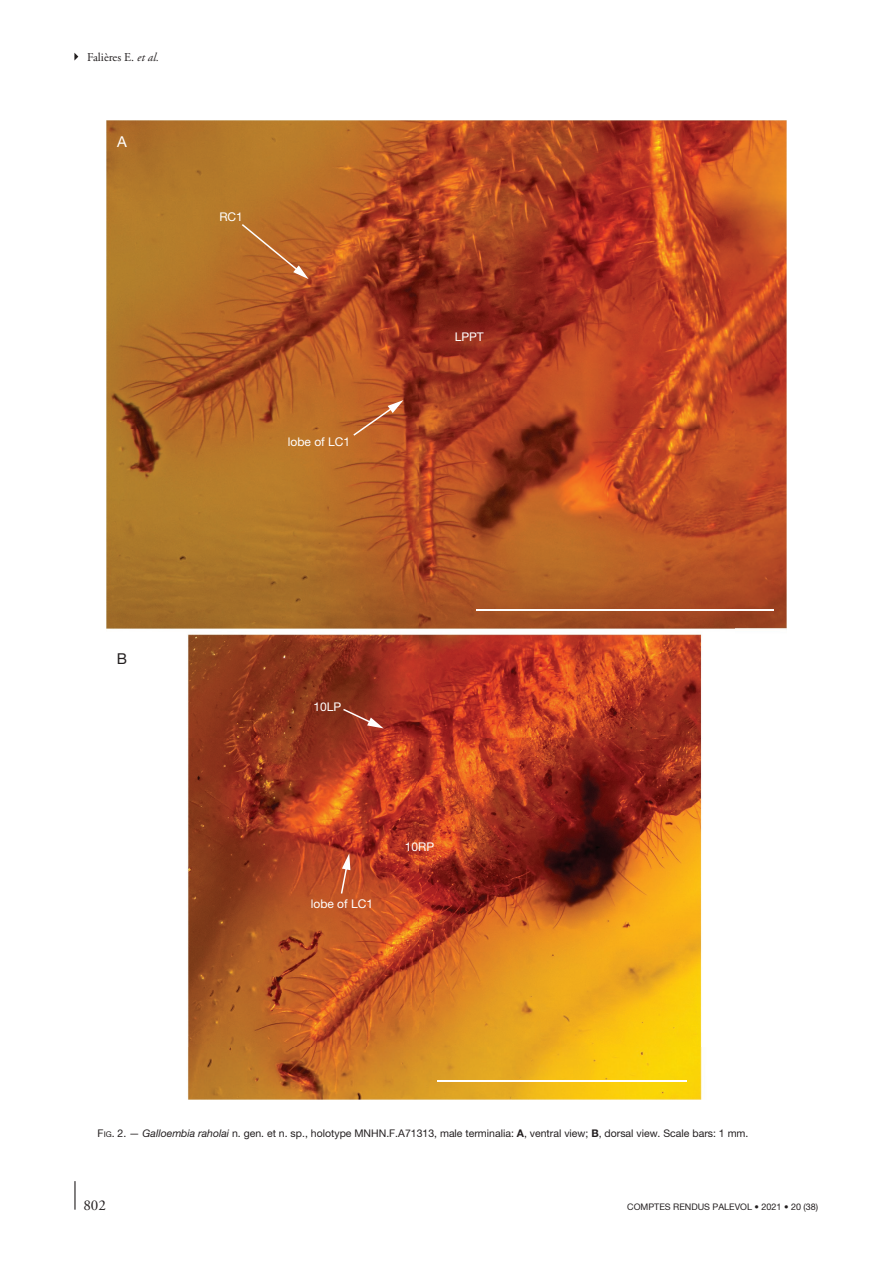
<style>
.page{position:relative;width:893px;height:1263px;background:#fff}
.page>*{position:absolute;margin:0;border:0;box-sizing:border-box;transform-origin:0 0}
.t1{font:15px "Adobe Garamond Pro";color:#231f20}
.t2{font:15px "Helvetica Neue";color:#fff}
.t3{font:15px "Helvetica Neue";color:#231f20}
.t4{font:12px "Helvetica Neue";color:#fff}
.t5{font:12px "Adobe Garamond Pro";color:#231f20}
.t6{font:10.5px "Helvetica Neue";color:#231f20}
.t7{font:9px "Helvetica Neue";color:#231f20}
.s1{font-style:italic}
.s2{font-style:inherit}
.s3{font-size:7.8px}
.s4{font-weight:700}
</style>
<div class="page">
<hr style="left:74px;top:1181px;width:2px;height:29px;background:#231f20">
<svg style="left:74px;top:53px;width:4px;height:8px"></svg>
<img style="left:107px;top:121px;width:679px;height:978px">
<hr style="left:476px;top:609px;width:298px;height:2px;background:#fff">
<hr style="left:438px;top:1080px;width:249px;height:2px;background:#fff">
<svg style="left:242px;top:224px;width:67px;height:55px;background:#bc6e31"></svg>
<svg style="left:353px;top:400px;width:50px;height:36px;background:#c26936"></svg>
<svg style="left:343px;top:709px;width:41px;height:19px"></svg>
<svg style="left:341px;top:853px;width:9px;height:41px"></svg>
<p class="t5" style="left:87px;top:50px;width:73px">Falières E. <span class="s1">et al.</span></p>
<p class="t2" style="left:117px;top:132px;width:11px">A</p>
<p class="t3" style="left:117px;top:649px;width:12px">B</p>
<p class="t4" style="left:219px;top:209px;width:25px">RC1</p>
<p class="t4" style="left:288px;top:435px;width:64px">lobe of LC1</p>
<p class="t4" style="left:455px;top:330px;width:31px">LPPT</p>
<p class="t4" style="left:313px;top:699px;width:29px">10LP</p>
<p class="t4" style="left:311px;top:897px;width:64px">lobe of LC1</p>
<p class="t4" style="left:405px;top:839px;width:31px">10RP</p>
<p class="t6" style="left:98px;top:1127px;width:652px"><span class="s2">F</span><span class="s3">ig</span><span class="s2">. 2</span>. — <span class="s1">Galloembia raholai</span> n. gen. et n. sp., holotype MNHN.F.A71313, male terminalia: <span class="s4">A</span>, ventral view; <span class="s4">B</span>, dorsal view. Scale bars: 1 mm.</p>
<h1 class="t1" style="left:83px;top:1196px;width:24px">802</h1>
<p class="t7" style="left:627px;top:1201px;width:193px">COMPTES RENDUS PALEVOL • 2021 • 20 (38)</p>
</div>
